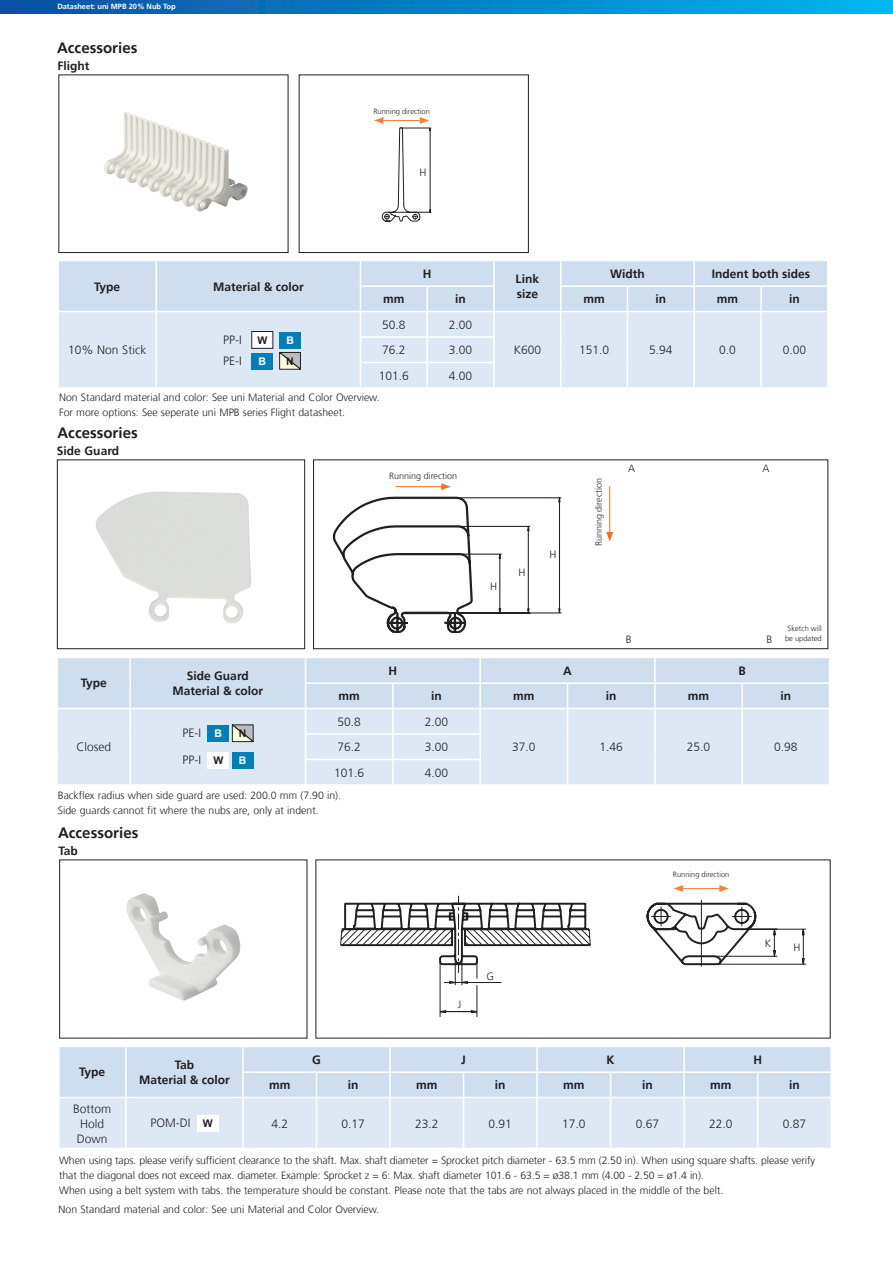
<style>
.page{position:relative;width:893px;height:1263px;background:#fff}
.page>*{position:absolute;margin:0;border:0;box-sizing:border-box;transform-origin:0 0}
.t1{font:700 15px "Frutiger";color:#231f20}
.t2{font:700 12px/15px "Frutiger";color:#231f20;text-align:center}
.t3{font:300 12px/15px "Frutiger";color:#231f20;text-align:center}
.t4{font:300 12px "Frutiger LT";color:#231f20}
.t5{font:300 10.5px/15px "Frutiger";color:#231f20}
.t6{font:700 10.5px "Arial";color:#231f20}
.t7{font:700 10.5px "Arial";color:#fff}
.t8{font:300 9px "Frutiger";color:#231f20}
.t9{font:300 7.5px/9px "Frutiger";color:#231f20;text-align:center}
.t10{font:700 7.5px "Frutiger";color:#fff}
.s1{font-family:"Arial";font-weight:700;font-size:10.5px;color:#fff}
.s2{font-family:"Arial";font-weight:700;font-size:10.5px}
</style>
<div class="page">
<svg style="left:0;top:0;width:893px;height:13px;background:#0481c7"></svg>
<svg style="left:344px;top:902px;width:86px;height:23px"></svg>
<svg style="left:430px;top:895px;width:376px;height:122px"></svg>
<svg style="left:340px;top:925px;width:413px;height:22px"></svg>
<hr style="left:681px;top:888px;width:41px;height:1px;background:#f48238">
<svg style="left:674px;top:885px;width:9px;height:7px"></svg>
<svg style="left:719px;top:885px;width:10px;height:7px"></svg>
<img style="left:126px;top:893px;width:114px;height:107px">
<div style="left:313px;top:460px;width:515px;height:189px;border:1px solid #231f20"></div>
<svg style="left:59px;top:1047px;width:772px;height:101px;background:#d7e3f1"></svg>
<hr style="left:830px;top:1073px;width:2px;height:24px;background:#fff">
<hr style="left:60px;top:1097px;width:66px;height:1px;background:#fff">
<hr style="left:126px;top:1097px;width:117px;height:1px;background:#fff">
<hr style="left:125px;top:1098px;width:2px;height:50px;background:#fff">
<hr style="left:243px;top:1097px;width:73px;height:1px;background:#fff">
<hr style="left:242px;top:1098px;width:2px;height:50px;background:#fff">
<hr style="left:316px;top:1097px;width:74px;height:1px;background:#fff">
<hr style="left:316px;top:1098px;width:1px;height:50px;background:#fff">
<hr style="left:390px;top:1097px;width:74px;height:1px;background:#fff">
<hr style="left:389px;top:1098px;width:2px;height:50px;background:#fff">
<hr style="left:464px;top:1097px;width:73px;height:1px;background:#fff">
<hr style="left:463px;top:1098px;width:1px;height:50px;background:#fff">
<hr style="left:537px;top:1097px;width:74px;height:1px;background:#fff">
<hr style="left:536px;top:1098px;width:2px;height:50px;background:#fff">
<hr style="left:611px;top:1097px;width:73px;height:1px;background:#fff">
<hr style="left:610px;top:1098px;width:1px;height:50px;background:#fff">
<hr style="left:684px;top:1097px;width:74px;height:1px;background:#fff">
<hr style="left:683px;top:1098px;width:2px;height:50px;background:#fff">
<hr style="left:758px;top:1097px;width:74px;height:1px;background:#fff">
<hr style="left:757px;top:1098px;width:1px;height:50px;background:#fff">
<hr style="left:58px;top:1097px;width:2px;height:51px;background:#fff">
<hr style="left:830px;top:1098px;width:2px;height:50px;background:#fff">
<div style="left:197px;top:1114px;width:21px;height:17px;background:#fff"></div>
<svg style="left:57px;top:658px;width:772px;height:126px;background:#d8e4f1"></svg>
<div style="left:208px;top:752px;width:21px;height:17px;background:#fff"></div>
<div style="left:232px;top:752px;width:21px;height:17px;background:#037fb7"></div>
<svg style="left:374px;top:117px;width:57px;height:105px"></svg>
<img style="left:104px;top:113px;width:144px;height:99px">
<div style="left:299px;top:75px;width:230px;height:178px;border:1px solid #231f20"></div>
<svg style="left:59px;top:261px;width:769px;height:126px;background:#d7e3f1"></svg>
<div style="left:57px;top:460px;width:248px;height:189px;border:1px solid #231f20"></div>
<hr style="left:609px;top:486px;width:1px;height:48px;background:#f36e21">
<svg style="left:606px;top:532px;width:7px;height:9px"></svg>
<svg style="left:332px;top:483px;width:230px;height:150px"></svg>
<img style="left:96px;top:492px;width:155px;height:131px">
<p class="t10" style="left:57px;top:2px;width:120px">Datasheet: uni MPB 20% Nub Top</p>
<h1 class="t1" style="left:57px;top:39px;width:82px">Accessories</h1>
<p class="t2" style="left:58px;top:58px;width:34px">Flight</p>
<p class="t2" style="left:94px;top:279px;width:28px">Type</p>
<p class="t2" style="left:213px;top:279px;width:92px">Material &amp; color</p>
<p class="t3" style="left:68px;top:343px;width:80px">10% Non Stick</p>
<p class="t3" style="left:223px;top:332px;width:20px">PP-I</p>
<p class="t6" style="left:257px;top:333px;width:11px">W</p>
<p class="t7" style="left:286px;top:333px;width:9px">B</p>
<p class="t3" style="left:223px;top:353px;width:20px">PE-I</p>
<p class="t7" style="left:258px;top:354px;width:9px">B</p>
<p class="t6" style="left:286px;top:354px;width:9px">N</p>
<p class="t9" style="left:373px;top:107px;width:58px">Running direction</p>
<p class="t5" style="left:420px;top:165px;width:9px">H</p>
<p class="t2" style="left:610px;top:266px;width:36px">Width</p>
<p class="t2" style="left:712px;top:266px;width:100px">Indent both sides</p>
<p class="t2" style="left:423px;top:266px;width:10px">H</p>
<p class="t2" style="left:516px;top:271px;width:25px;text-align:left">Link size</p>
<p class="t2" style="left:383px;top:292px;width:23px">mm</p>
<p class="t2" style="left:455px;top:292px;width:12px">in</p>
<p class="t2" style="left:583px;top:292px;width:23px">mm</p>
<p class="t2" style="left:656px;top:292px;width:12px">in</p>
<p class="t2" style="left:717px;top:292px;width:23px">mm</p>
<p class="t2" style="left:789px;top:292px;width:12px">in</p>
<p class="t3" style="left:382px;top:317px;width:25px">50.8</p>
<p class="t3" style="left:449px;top:317px;width:25px">2.00</p>
<p class="t3" style="left:382px;top:343px;width:25px">76.2</p>
<p class="t3" style="left:449px;top:343px;width:25px">3.00</p>
<p class="t3" style="left:514px;top:343px;width:29px">K600</p>
<p class="t3" style="left:579px;top:343px;width:32px">151.0</p>
<p class="t3" style="left:649px;top:343px;width:25px">5.94</p>
<p class="t3" style="left:719px;top:343px;width:18px">0.0</p>
<p class="t3" style="left:783px;top:343px;width:25px">0.00</p>
<p class="t3" style="left:379px;top:368px;width:32px">101.6</p>
<p class="t3" style="left:449px;top:368px;width:25px">4.00</p>
<p class="t5" style="left:59px;top:390px;width:322px">Non Standard material and color: See uni Material and Color Overview.<br>For more options: See seperate uni MPB series Flight datasheet.</p>
<h1 class="t1" style="left:57px;top:424px;width:82px">Accessories</h1>
<p class="t2" style="left:57px;top:443px;width:64px">Side Guard</p>
<p class="t2" style="left:81px;top:676px;width:28px">Type</p>
<p class="t2" style="left:173px;top:668px;width:92px">Side Guard<br>Material &amp; color</p>
<p class="t3" style="left:76px;top:740px;width:36px">Closed</p>
<p class="t3" style="left:182px;top:726px;width:41px">PE-I <span class="s1">B</span></p>
<p class="t6" style="left:239px;top:726px;width:9px">N</p>
<p class="t3" style="left:182px;top:753px;width:42px">PP-I <span class="s2">W</span></p>
<p class="t7" style="left:239px;top:753px;width:9px">B</p>
<p class="t8" style="left:389px;top:471px;width:69px">Running direction</p>
<p class="t5" style="left:490px;top:579px;width:9px">H</p>
<p class="t5" style="left:519px;top:565px;width:9px">H</p>
<p class="t5" style="left:550px;top:547px;width:9px">H</p>
<p class="t8" style="left:594px;top:546px;width:69px;rotate:-90deg">Running direction</p>
<p class="t5" style="left:628px;top:460px;width:9px">A</p>
<p class="t5" style="left:762px;top:460px;width:9px">A</p>
<p class="t5" style="left:626px;top:632px;width:7px">B</p>
<p class="t5" style="left:766px;top:632px;width:7px">B</p>
<p class="t2" style="left:388px;top:663px;width:10px">H</p>
<p class="t2" style="left:563px;top:663px;width:10px">A</p>
<p class="t2" style="left:739px;top:663px;width:9px">B</p>
<p class="t9" style="left:785px;top:624px;width:38px">Sketch will be updated</p>
<p class="t2" style="left:338px;top:689px;width:23px">mm</p>
<p class="t2" style="left:431px;top:689px;width:12px">in</p>
<p class="t2" style="left:513px;top:689px;width:23px">mm</p>
<p class="t2" style="left:606px;top:689px;width:12px">in</p>
<p class="t2" style="left:688px;top:689px;width:23px">mm</p>
<p class="t2" style="left:781px;top:689px;width:12px">in</p>
<p class="t3" style="left:337px;top:714px;width:25px">50.8</p>
<p class="t3" style="left:425px;top:714px;width:25px">2.00</p>
<p class="t3" style="left:337px;top:740px;width:25px">76.2</p>
<p class="t3" style="left:425px;top:740px;width:25px">3.00</p>
<p class="t4" style="left:512px;top:740px;width:25px">37.0</p>
<p class="t4" style="left:599px;top:740px;width:25px">1.46</p>
<p class="t4" style="left:687px;top:740px;width:25px">25.0</p>
<p class="t4" style="left:774px;top:740px;width:25px">0.98</p>
<p class="t3" style="left:334px;top:765px;width:32px">101.6</p>
<p class="t3" style="left:425px;top:765px;width:25px">4.00</p>
<p class="t5" style="left:58px;top:788px;width:285px">Backflex radius when side guard are used: 200.0 mm (7.90 in).<br>Side guards cannot fit where the nubs are, only at indent.</p>
<h1 class="t1" style="left:58px;top:824px;width:82px">Accessories</h1>
<p class="t2" style="left:58px;top:844px;width:21px">Tab</p>
<p class="t2" style="left:79px;top:1065px;width:28px">Type</p>
<p class="t2" style="left:139px;top:1057px;width:92px">Tab<br>Material &amp; color</p>
<p class="t9" style="left:673px;top:870px;width:58px">Running direction</p>
<p class="t5" style="left:458px;top:997px;width:5px">J</p>
<p class="t5" style="left:486px;top:969px;width:9px">G</p>
<p class="t5" style="left:765px;top:936px;width:8px">K</p>
<p class="t2" style="left:312px;top:1052px;width:10px">G</p>
<p class="t2" style="left:461px;top:1052px;width:6px">J</p>
<p class="t2" style="left:607px;top:1052px;width:10px">K</p>
<p class="t2" style="left:753px;top:1052px;width:10px">H</p>
<p class="t5" style="left:793px;top:940px;width:9px">H</p>
<p class="t2" style="left:269px;top:1078px;width:23px">mm</p>
<p class="t2" style="left:348px;top:1078px;width:12px">in</p>
<p class="t2" style="left:416px;top:1078px;width:23px">mm</p>
<p class="t2" style="left:495px;top:1078px;width:12px">in</p>
<p class="t2" style="left:563px;top:1078px;width:23px">mm</p>
<p class="t2" style="left:642px;top:1078px;width:12px">in</p>
<p class="t2" style="left:710px;top:1078px;width:23px">mm</p>
<p class="t2" style="left:789px;top:1078px;width:12px">in</p>
<p class="t3" style="left:73px;top:1101px;width:40px">Bottom<br>Hold<br>Down</p>
<p class="t3" style="left:150px;top:1115px;width:64px">POM-DI <span class="s2">W</span></p>
<p class="t3" style="left:271px;top:1116px;width:18px">4.2</p>
<p class="t3" style="left:342px;top:1116px;width:25px">0.17</p>
<p class="t3" style="left:415px;top:1116px;width:25px">23.2</p>
<p class="t3" style="left:489px;top:1116px;width:25px">0.91</p>
<p class="t3" style="left:562px;top:1116px;width:25px">17.0</p>
<p class="t3" style="left:636px;top:1116px;width:25px">0.67</p>
<p class="t3" style="left:709px;top:1116px;width:25px">22.0</p>
<p class="t3" style="left:783px;top:1116px;width:25px">0.87</p>
<p class="t5" style="left:59px;top:1153px;width:757px">When using taps. please verify sufficient clearance to the shaft. Max. shaft diameter = Sprocket pitch diameter - 63.5 mm (2.50 in). When using square shafts. please verify that the diagonal does not exceed max. diameter. Example: Sprocket z = 6: Max. shaft diameter 101.6 - 63.5 = ø38.1 mm (4.00 - 2.50 = ø1.4 in).<br>When using a belt system with tabs. the temperature should be constant. Please note that the tabs are not always placed in the middle of the belt.</p>
<p class="t5" style="left:58px;top:1202px;width:322px">Non Standard material and color: See uni Material and Color Overview.</p>
</div>
